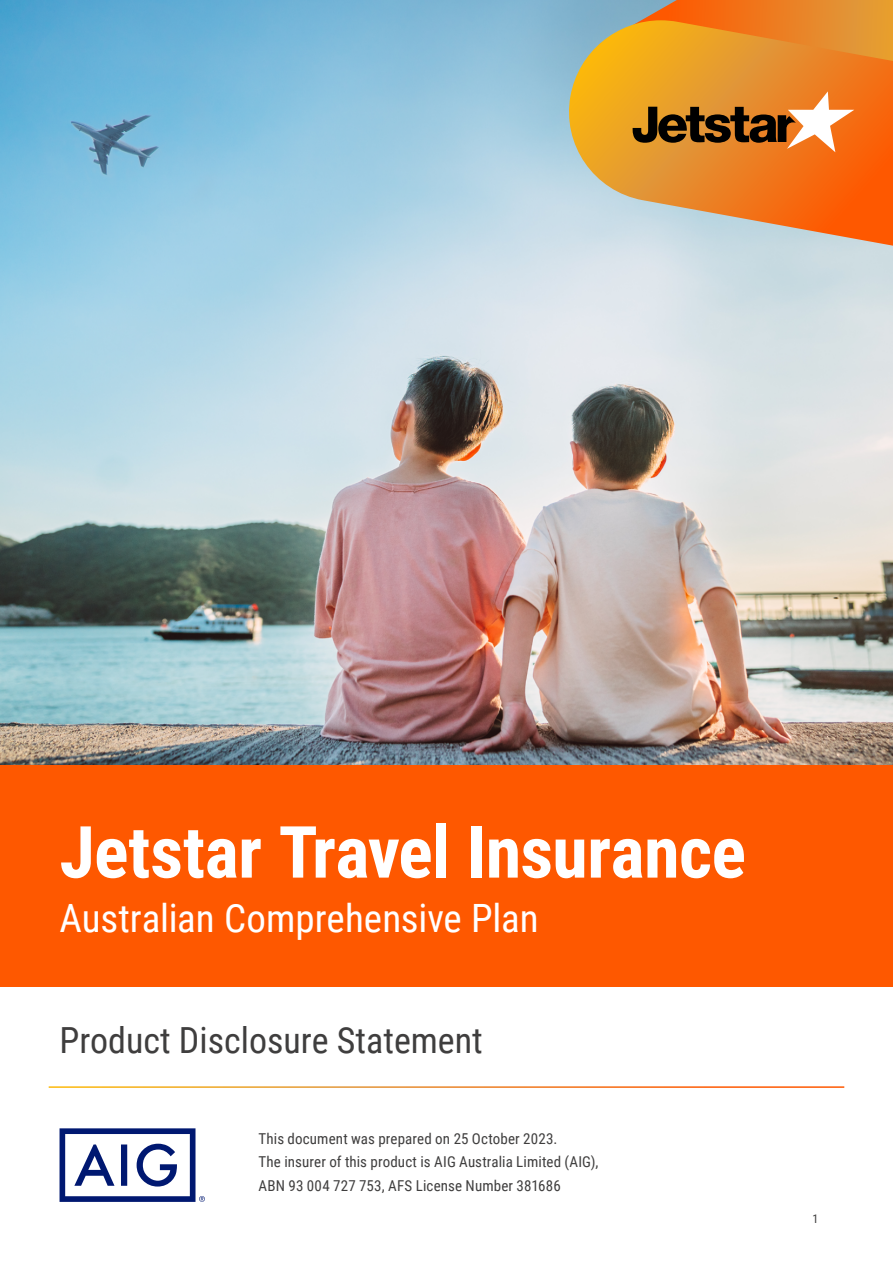
<style>
.page{position:relative;width:893px;height:1263px;background:#fff}
.page>*{position:absolute;margin:0;border:0;box-sizing:border-box;transform-origin:0 0}
.Body{font:700 72px "Roboto Condensed";letter-spacing:-.01em;color:#fff}
.Body-2{font:39px "Roboto Condensed";color:#fff}
.Headline_1{font:36px "Roboto Condensed";color:#3f3e3e}
.Body-3{font:15px/23.2px "Roboto Condensed";letter-spacing:.01em;color:#3f3e3e}
.t1{font:12px "Roboto Condensed";color:#3f3e3e}
</style>
<div class="page">
<img style="left:0;top:0;width:893px;height:765px">
<svg style="left:562px;top:20px;width:331px;height:226px;background:#dc9d64"></svg>
<div style="left:0;top:765px;width:893px;height:221px;background:#fe5800"></div>
<svg style="left:599px;top:0;width:294px;height:152px;background:#d8892d"></svg>
<svg style="left:60px;top:1128px;width:145px;height:74px"></svg>
<p class="Body" style="left:60px;top:801px;width:688px">Jetstar Travel Insurance</p>
<p class="Body-2" style="left:60px;top:891px;width:481px">Australian Comprehensive Plan</p>
<h1 class="Headline_1" style="left:60px;top:1015px;width:425px">Product Disclosure Statement</h1>
<p class="Body-3" style="left:259px;top:1127px;width:300px">This document was prepared on 25 October 2023.</p>
<p class="Body-3" style="left:259px;top:1150px;width:341px">The insurer of this product is AIG Australia Limited (AIG),<br>ABN 93 004 727 753, AFS License Number 381686</p>
<p class="t1" style="left:812px;top:1210px;width:7px">1</p>
</div>
